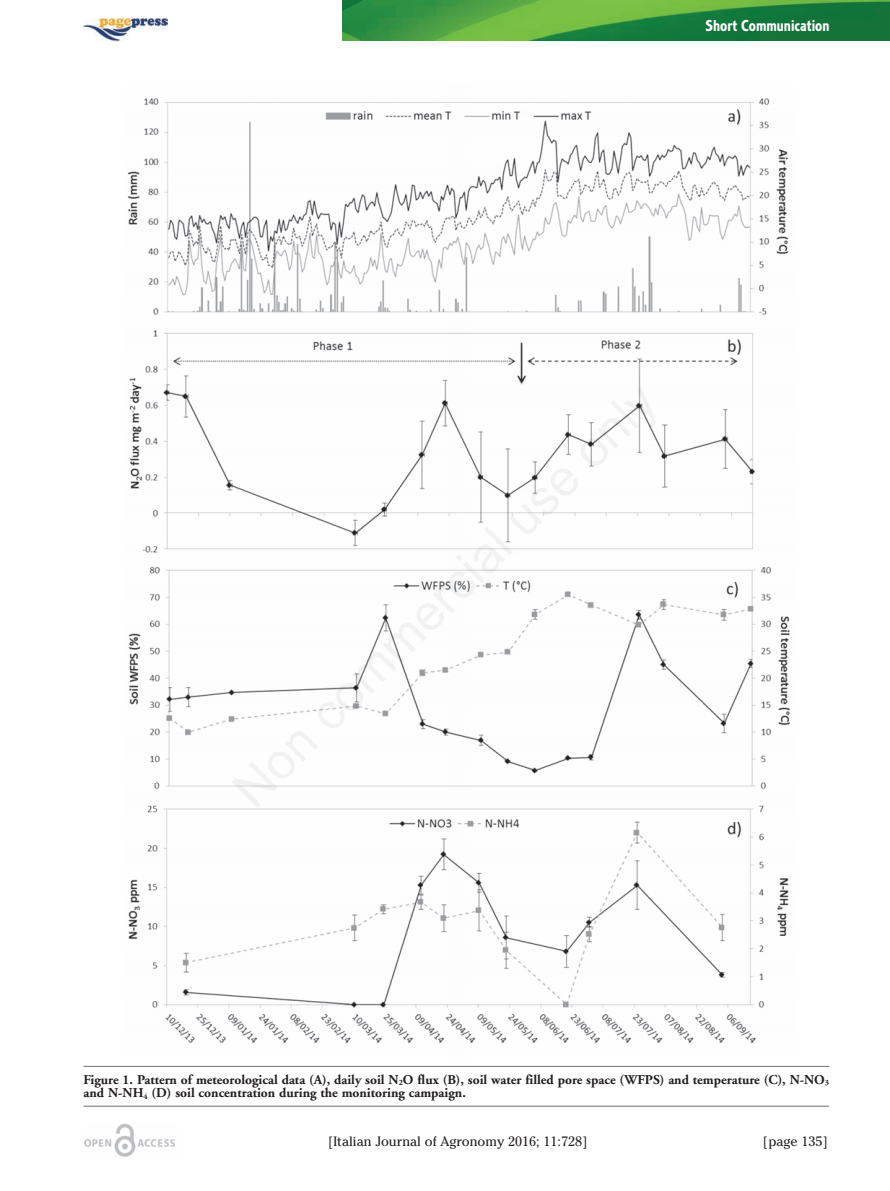
<style>
.page{position:relative;width:890px;height:1191px;background:#fff}
.page>*{position:absolute;margin:0;border:0;box-sizing:border-box;transform-origin:0 0}
.t1{font:16.5px "Corinthian Bold Condensed Plain";color:#fff}
.t2{font:700 13.5px/13.5px "Adobe Garamond";color:#231f20}
.t3{font:13.5px "Cheltenham";color:#231f20}
</style>
<div class="page">
<img style="left:342px;top:0;width:548px;height:41px">
<img style="left:83px;top:17px;width:84px;height:24px">
<img style="left:84px;top:1123px;width:91px;height:34px">
<hr style="left:84px;top:1065px;width:745px;height:1px;background:#6c6d70">
<hr style="left:84px;top:1105px;width:745px;height:1px;background:#6c6d70">
<img style="left:127px;top:98px;width:664px;height:945px">
<p class="t1" style="left:706px;top:20px;width:125px">Short Communication</p>
<p class="t2" style="left:84px;top:1073px;width:747px">Figure 1. Pattern of meteorological data (A), daily soil N<sub>2</sub>O flux (B), soil water filled pore space (WFPS) and temperature (C), N-NO<sub>3 </sub>and N-NH<sub>4</sub> (D) soil concentration during the monitoring campaign.</p>
<p class="t3" style="left:328px;top:1133px;width:261px">[Italian Journal of Agronomy 2016; 11:728]</p>
<p class="t3" style="left:763px;top:1133px;width:66px">[page 135]</p>
</div>
